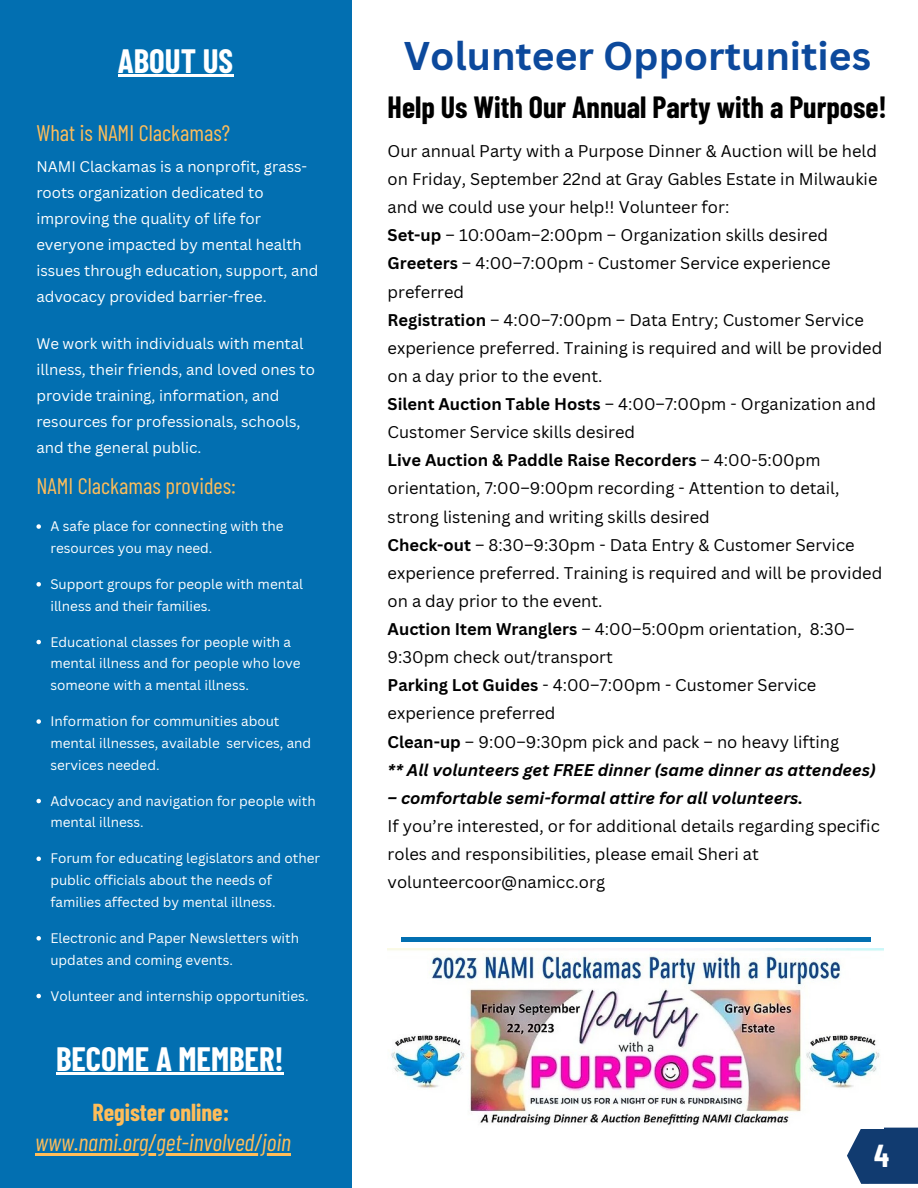
<style>
.page{position:relative;width:918px;height:1188px;background:#fff}
.page>*{position:absolute;margin:0;border:0;box-sizing:border-box;transform-origin:0 0}
.t1{font:700 39px "Canva Sans";color:#0c499c}
.t2{font:700 33px "Barlow Condensed";color:#fff}
.t3{font:700 31.05px "Barlow Condensed";color:#fff}
.t4{font:700 30px "Barlow Condensed";color:#000}
.t5{font:italic 24px "Barlow Condensed";color:#ffbd59}
.t6{font:700 24px "Barlow Condensed";color:#ffbd59}
.t7{font:22.5px "Barlow Condensed";color:#ffbd59}
.t8{font:16.5px/28.2px "Canva Sans";color:#000}
.t9{font:italic 700 16.5px "Canva Sans";color:#000}
.t10{font:15px/26px "Canva Sans";color:#fff}
.t11{font:13.5px/21.8px "Canva Sans";color:#fff}
.s1{font-weight:700}
</style>
<div class="page">
<div style="left:0;top:0;width:351px;height:1188px;background:#026fb1"></div>
<svg style="left:847px;top:1128px;width:71px;height:56px;background:#2a507f"></svg>
<hr style="left:401px;top:938px;width:470px;height:4px;background:#026fb1">
<img style="left:388px;top:948px;width:496px;height:178px">
<hr style="left:118px;top:75px;width:115px;height:2px;background:#fff">
<svg style="left:36px;top:524px;width:5px;height:5px"></svg>
<svg style="left:36px;top:582px;width:5px;height:5px"></svg>
<svg style="left:36px;top:640px;width:5px;height:4px"></svg>
<svg style="left:36px;top:719px;width:5px;height:5px"></svg>
<svg style="left:36px;top:799px;width:5px;height:4px"></svg>
<svg style="left:36px;top:857px;width:5px;height:4px"></svg>
<svg style="left:36px;top:936px;width:5px;height:5px"></svg>
<svg style="left:36px;top:994px;width:5px;height:4px"></svg>
<hr style="left:56px;top:1073px;width:228px;height:2px;background:#fff">
<hr style="left:35px;top:1154px;width:256px;height:2px;background:#ffbd59">
<p class="t2" style="left:118px;top:40px;width:117px">ABOUT US</p>
<p class="t7" style="left:36px;top:118px;width:195px">What is NAMI Clackamas?</p>
<p class="t10" style="left:36px;top:153px;width:284px">NAMI Clackamas is a nonprofit, grass&shy;roots organization dedicated to improving the quality of life for everyone impacted by mental health issues through education, support, and advocacy provided barrier-free.</p>
<p class="t10" style="left:36px;top:330px;width:280px">We work with individuals with mental illness, their friends, and loved ones to provide training, information, and resources for professionals, schools, and the general public.</p>
<p class="t7" style="left:36px;top:471px;width:201px">NAMI Clackamas provides:</p>
<p class="t11" style="left:50px;top:515px;width:235px">A safe place for connecting with the resources you may need.</p>
<p class="t11" style="left:50px;top:573px;width:254px">Support groups for people with mental illness and their families.</p>
<p class="t11" style="left:50px;top:630px;width:252px">Educational classes for people with a mental illness and for people who love someone with a mental illness.</p>
<p class="t11" style="left:50px;top:710px;width:262px">Information for communities about mental illnesses, available services, and services needed.</p>
<p class="t11" style="left:50px;top:789px;width:267px">Advocacy and navigation for people with mental illness.</p>
<p class="t11" style="left:50px;top:847px;width:271px">Forum for educating legislators and other public officials about the needs of families affected by mental illness.</p>
<p class="t11" style="left:50px;top:927px;width:250px">Electronic and Paper Newsletters with updates and coming events.</p>
<p class="t11" style="left:50px;top:984px;width:260px">Volunteer and internship opportunities.</p>
<p class="t2" style="left:56px;top:1038px;width:229px">BECOME A MEMBER!</p>
<p class="t6" style="left:92px;top:1097px;width:138px">Register online:</p>
<p class="t5" style="left:35px;top:1127px;width:257px">www.nami.org/get-involved/join</p>
<p class="t1" style="left:404px;top:28px;width:469px">Volunteer Opportunities</p>
<p class="t4" style="left:388px;top:88px;width:501px">Help Us With Our Annual Party with a Purpose!</p>
<p class="t8" style="left:388px;top:136px;width:491px;text-align:justify">Our annual Party with a Purpose Dinner &amp; Auction will be held on Friday, September 22nd at Gray Gables Estate in Milwaukie and we could use your help!! Volunteer for:</p>
<p class="t8" style="left:388px;top:221px;width:442px"><span class="s1">Set-up</span> – 10:00am–2:00pm – Organization skills desired</p>
<p class="t8" style="left:388px;top:249px;width:444px"><span class="s1">Greeters</span> – 4:00–7:00pm - Customer Service experience preferred</p>
<p class="t8" style="left:388px;top:305px;width:496px"><span class="s1">Registration</span> – 4:00–7:00pm – Data Entry; Customer Service experience preferred. Training is required and will be provided on a day prior to the event.</p>
<p class="t8" style="left:388px;top:389px;width:490px"><span class="s1">Silent Auction Table Hosts</span> – 4:00–7:00pm - Organization and<br>Customer Service skills desired</p>
<p class="t8" style="left:388px;top:446px;width:453px"><span class="s1">Live Auction &amp; Paddle Raise Recorders</span> – 4:00-5:00pm orientation, 7:00–9:00pm recording - Attention to detail, strong listening and writing skills desired</p>
<p class="t8" style="left:388px;top:530px;width:496px"><span class="s1">Check-out</span> – 8:30–9:30pm - Data Entry &amp; Customer Service experience preferred. Training is required and will be provided on a day prior to the event.</p>
<p class="t8" style="left:388px;top:614px;width:469px"><span class="s1">Auction Item Wranglers</span> – 4:00–5:00pm orientation, 8:30–<br>9:30pm check out/transport</p>
<p class="t8" style="left:388px;top:671px;width:430px"><span class="s1">Parking Lot Guides</span> - 4:00–7:00pm - Customer Service experience preferred</p>
<p class="t8" style="left:388px;top:727px;width:453px"><span class="s1">Clean-up</span> – 9:00–9:30pm pick and pack – no heavy lifting</p>
<p class="t9" style="left:388px;top:758px;width:490px">** All volunteers get FREE dinner (same dinner as attendees)</p>
<p class="t9" style="left:388px;top:786px;width:417px">– comfortable semi-formal attire for all volunteers.</p>
<p class="t8" style="left:388px;top:811px;width:494px">If you’re interested, or for additional details regarding specific roles and responsibilities, please email Sheri at</p>
<p class="t8" style="left:388px;top:868px;width:219px">volunteercoor@namicc.org</p>
<p class="t3" style="left:874px;top:1136px;width:17px">4</p>
</div>
